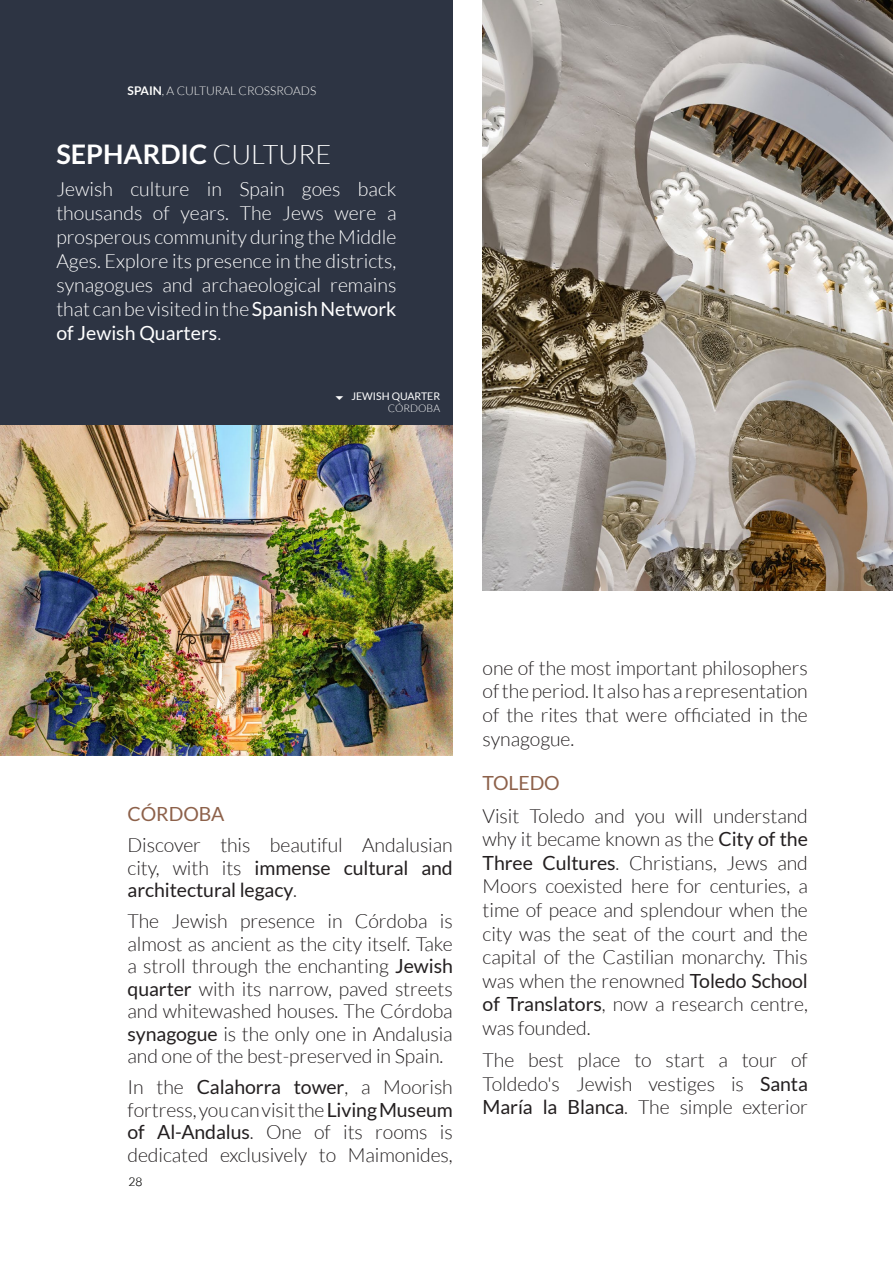
<style>
.page{position:relative;width:893px;height:1263px;background:#fff}
.page>*{position:absolute;margin:0;border:0;box-sizing:border-box;transform-origin:0 0}
.t1{font:700 27px "Lato";color:#fff}
.Body{font:300 19.5px/23.5px "Lato";letter-spacing:-.005em;color:#231f20;text-align:justify}
.Body-2{font:300 19.5px/24px "Lato";color:#fff;text-align:justify}
.t2{font:19.5px "Lato";letter-spacing:-.005em;color:#8d614a}
.t3{font:300 12px "Lato";color:#fff}
.t4{font:300 12px "Lato";color:#353534}
.t5{font:10.5px "Lato";color:#fff}
.SUBPIE_ARRIBA{font:300 10.5px "Lato";color:#fff}
.s1{font-weight:700}
.s2{font-weight:300}
.s3{font-weight:400}
</style>
<div class="page">
<div style="left:0;top:0;width:453px;height:472px;background:#2d3443"></div>
<img style="left:0;top:425px;width:453px;height:330px">
<img style="left:483px;top:0;width:410px;height:590px">
<p class="t3" style="left:128px;top:84px;width:190px"><span class="s1">SPAIN</span>, A CULTURAL CROSSROADS</p>
<h2 class="t1" style="left:56px;top:139px;width:276px">SEPHARDIC <span class="s2">CULTURE</span></h2>
<p class="Body-2" style="left:56px;top:177px;width:342px">Jewish culture in Spain goes back thousands of years. The Jews were a prosperous community during the Middle Ages. Explore its presence in the districts, synagogues and archaeological remains that can be visited in the <span class="s3">Spanish Network of Jewish Quarters</span>.</p>
<p class="t5" style="left:351px;top:390px;width:90px">JEWISH QUARTER</p>
<p class="SUBPIE_ARRIBA" style="left:388px;top:403px;width:54px">CÓRDOBA</p>
<h3 class="t2" style="left:128px;top:803px;width:99px">CÓRDOBA</h3>
<p class="Body" style="left:128px;top:834px;width:327px;line-height:22.5px">Discover this beautiful Andalusian city, with its <span class="s3">immense cultural and architectural legacy</span>.</p>
<p class="Body" style="left:128px;top:910px;width:327px;line-height:22.5px">The Jewish presence in Córdoba is almost as ancient as the city itself. Take a stroll through the enchanting <span class="s3">Jewish quarter</span> with its narrow, paved streets and whitewashed houses. The Córdoba <span class="s3">synagogue</span> is the only one in Andalusia and one of the best-preserved in Spain.</p>
<p class="Body" style="left:128px;top:1076px;width:327px;line-height:22.5px">In the <span class="s3">Calahorra tower</span>, a Moorish fortress, you can visit the <span class="s3">Living Museum of Al-Andalus</span>. One of its rooms is dedicated exclusively to Maimonides,</p>
<p class="t4" style="left:128px;top:1175px;width:15px">28</p>
<p class="Body" style="left:483px;top:656px;width:327px">one of the most important philosophers of the period. It also has a representation of the rites that were officiated in the synagogue.</p>
<h3 class="t2" style="left:483px;top:772px;width:79px">TOLEDO</h3>
<p class="Body" style="left:483px;top:804px;width:327px">Visit Toledo and you will understand why it became known as the <span class="s3">City of the Three Cultures</span>. Christians, Jews and Moors coexisted here for centuries, a time of peace and splendour when the city was the seat of the court and the capital of the Castilian monarchy. This was when the renowned <span class="s3">Toledo School of Translators</span>, now a research centre, was founded.</p>
<p class="Body" style="left:483px;top:1048px;width:327px">The best place to start a tour of Toldedo's Jewish vestiges is <span class="s3">Santa María la Blanca</span>. The simple exterior</p>
</div>
